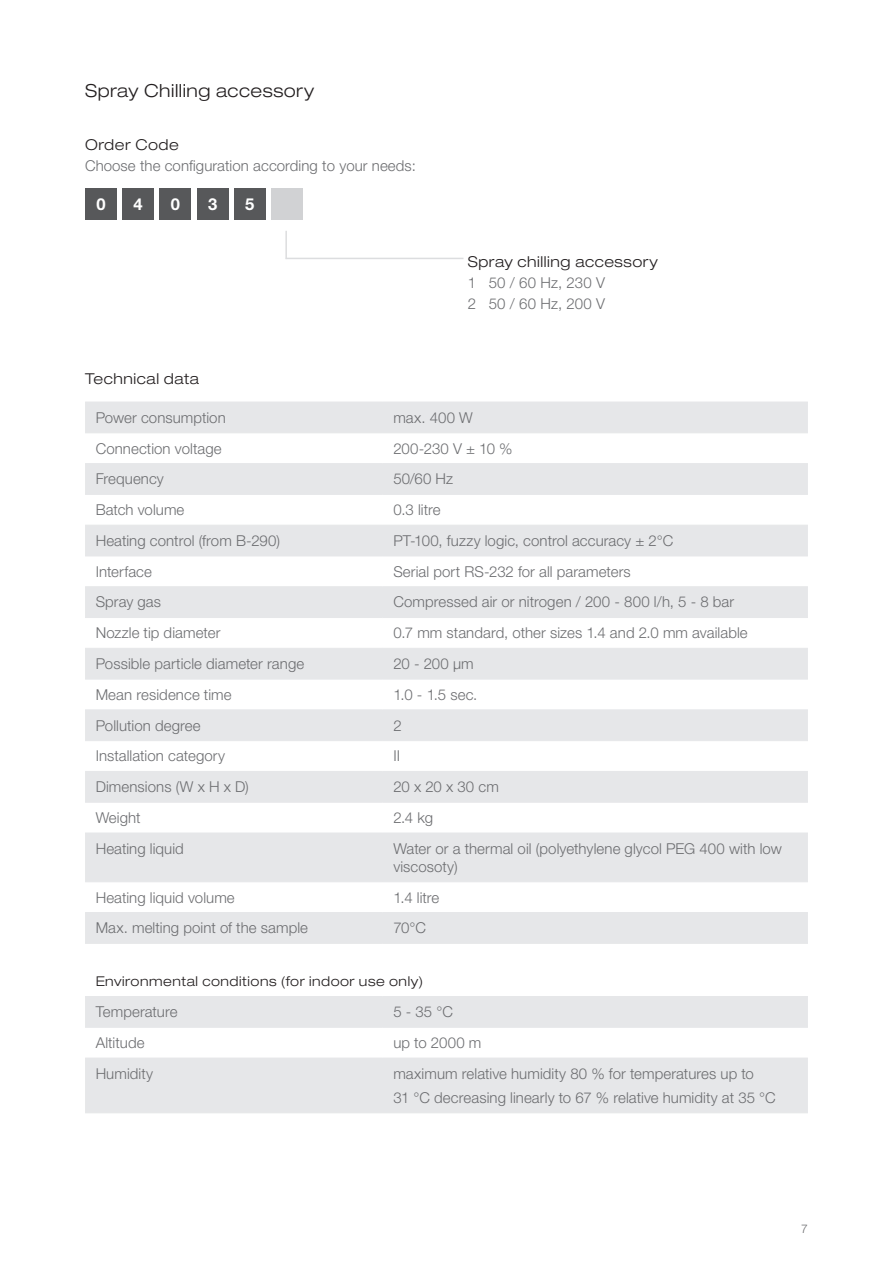
<style>
.page{position:relative;width:893px;height:1263px;background:#fff}
.page>*{position:absolute;margin:0;border:0;box-sizing:border-box;transform-origin:0 0}
.Body_text_left{font:300 expanded 18px "Helvetica Neue LT Std";letter-spacing:.03em;color:#231f20}
.t1{font:700 16.5px "Helvetica Neue LT Std";color:#fff}
.Table_content_left{font:300 15px/18px "Helvetica Neue LT Std";letter-spacing:.005em;color:#6c6d70}
.Body_text_left-2{font:300 15px "Helvetica Neue LT Std";letter-spacing:.005em;color:#6c6d70}
.Title_small{font:300 expanded 15px "Helvetica Neue LT Std";letter-spacing:.035em;color:#231f20}
.Body_text_left-3{font:300 expanded 15px "Helvetica Neue LT Std";letter-spacing:.04em;color:#231f20}
.Table_title_small_2{font:300 expanded 13.5px "Helvetica Neue LT Std";letter-spacing:.04em;color:#231f20}
.t2{font:300 12px "Helvetica Neue LT Std";color:#6c6d70}
</style>
<div class="page">
<div style="left:85px;top:188px;width:32px;height:32px;background:#57585a"></div>
<div style="left:122px;top:188px;width:32px;height:32px;background:#57585a"></div>
<hr style="left:286px;top:258px;width:177px;height:1px;background:#dcdddf">
<div style="left:271px;top:188px;width:32px;height:32px;background:#d1d2d4"></div>
<hr style="left:285px;top:231px;width:2px;height:28px;background:#dcdddf">
<div style="left:159px;top:188px;width:32px;height:32px;background:#57585a"></div>
<div style="left:197px;top:188px;width:32px;height:32px;background:#57585a"></div>
<div style="left:234px;top:188px;width:32px;height:32px;background:#57585a"></div>
<svg style="left:85px;top:403px;width:723px;height:709px;fill:#e6e7e9"></svg>
<hr style="left:85px;top:494px;width:298px;height:1px;background:#e6e7e9">
<hr style="left:85px;top:525px;width:298px;height:1px;background:#e6e7e9">
<hr style="left:85px;top:556px;width:298px;height:1px;background:#e6e7e9">
<hr style="left:85px;top:586px;width:298px;height:1px;background:#e6e7e9">
<hr style="left:85px;top:617px;width:298px;height:1px;background:#e6e7e9">
<hr style="left:85px;top:648px;width:298px;height:1px;background:#e6e7e9">
<hr style="left:85px;top:679px;width:298px;height:1px;background:#e6e7e9">
<hr style="left:85px;top:709px;width:298px;height:1px;background:#e6e7e9">
<hr style="left:85px;top:740px;width:298px;height:1px;background:#e6e7e9">
<hr style="left:85px;top:771px;width:298px;height:1px;background:#e6e7e9">
<hr style="left:85px;top:802px;width:298px;height:1px;background:#e6e7e9">
<hr style="left:383px;top:432px;width:425px;height:1px;background:#e6e7e9">
<hr style="left:85px;top:996px;width:298px;height:1px;background:#e6e7e9">
<hr style="left:383px;top:996px;width:425px;height:1px;background:#e6e7e9">
<hr style="left:383px;top:494px;width:425px;height:1px;background:#e6e7e9">
<hr style="left:383px;top:525px;width:425px;height:1px;background:#e6e7e9">
<hr style="left:383px;top:556px;width:425px;height:1px;background:#e6e7e9">
<hr style="left:383px;top:586px;width:425px;height:1px;background:#e6e7e9">
<hr style="left:383px;top:617px;width:425px;height:1px;background:#e6e7e9">
<hr style="left:383px;top:648px;width:425px;height:1px;background:#e6e7e9">
<hr style="left:383px;top:679px;width:425px;height:1px;background:#e6e7e9">
<hr style="left:383px;top:709px;width:425px;height:1px;background:#e6e7e9">
<hr style="left:383px;top:740px;width:425px;height:1px;background:#e6e7e9">
<hr style="left:383px;top:771px;width:425px;height:1px;background:#e6e7e9">
<hr style="left:383px;top:802px;width:425px;height:1px;background:#e6e7e9">
<hr style="left:85px;top:943px;width:298px;height:1px;background:#e6e7e9">
<hr style="left:383px;top:943px;width:425px;height:1px;background:#e6e7e9">
<hr style="left:85px;top:463px;width:298px;height:1px;background:#e6e7e9">
<hr style="left:383px;top:463px;width:425px;height:1px;background:#e6e7e9">
<hr style="left:85px;top:1027px;width:298px;height:1px;background:#e6e7e9">
<hr style="left:383px;top:1027px;width:425px;height:1px;background:#e6e7e9">
<hr style="left:85px;top:1058px;width:298px;height:1px;background:#e6e7e9">
<hr style="left:383px;top:1058px;width:425px;height:1px;background:#e6e7e9">
<hr style="left:85px;top:881px;width:298px;height:1px;background:#e6e7e9">
<hr style="left:383px;top:881px;width:425px;height:1px;background:#e6e7e9">
<hr style="left:85px;top:912px;width:298px;height:1px;background:#e6e7e9">
<hr style="left:383px;top:912px;width:425px;height:1px;background:#e6e7e9">
<hr style="left:85px;top:833px;width:298px;height:1px;background:#e6e7e9">
<hr style="left:383px;top:833px;width:425px;height:1px;background:#e6e7e9">
<hr style="left:85px;top:1112px;width:298px;height:1px;background:#e6e7e9">
<hr style="left:383px;top:1112px;width:425px;height:1px;background:#e6e7e9">
<hr style="left:85px;top:432px;width:298px;height:1px;background:#e6e7e9">
<hr style="left:85px;top:402px;width:298px;height:1px;background:#e6e7e9">
<hr style="left:383px;top:402px;width:425px;height:1px;background:#e6e7e9">
<p class="Body_text_left" style="left:85px;top:79px;width:231px">Spray Chilling accessory</p>
<p class="Title_small" style="left:85px;top:135px;width:95px">Order Code</p>
<p class="Body_text_left-2" style="left:85px;top:156px;width:332px">Choose the configuration according to your needs:</p>
<p class="t1" style="left:96px;top:194px;width:11px">0</p>
<p class="t1" style="left:134px;top:194px;width:11px">4</p>
<p class="t1" style="left:171px;top:194px;width:11px">0</p>
<p class="t1" style="left:208px;top:194px;width:11px">3</p>
<p class="t1" style="left:245px;top:194px;width:11px">5</p>
<p class="Title_small" style="left:468px;top:252px;width:192px">Spray chilling accessory</p>
<p class="Body_text_left-2" style="left:468px;top:273px;width:139px">1 50 / 60 Hz, 230 V</p>
<p class="Body_text_left-2" style="left:468px;top:295px;width:139px">2 50 / 60 Hz, 200 V</p>
<p class="Body_text_left-3" style="left:85px;top:369px;width:115px">Technical data</p>
<p class="Table_content_left" style="left:96px;top:408px;width:132px">Power consumption</p>
<p class="Table_content_left" style="left:393px;top:408px;width:81px">max. 400 W</p>
<p class="Table_content_left" style="left:96px;top:439px;width:127px">Connection voltage</p>
<p class="Table_content_left" style="left:393px;top:439px;width:121px">200-230 V ± 10 %</p>
<p class="Table_content_left" style="left:96px;top:470px;width:70px">Frequency</p>
<p class="Table_content_left" style="left:393px;top:470px;width:61px">50/60 Hz</p>
<p class="Table_content_left" style="left:96px;top:500px;width:90px">Batch volume</p>
<p class="Table_content_left" style="left:393px;top:500px;width:49px">0.3 litre</p>
<p class="Table_content_left" style="left:96px;top:531px;width:186px">Heating control (from B-290)</p>
<p class="Table_content_left" style="left:393px;top:531px;width:281px">PT-100, fuzzy logic, control accuracy ± 2°C</p>
<p class="Table_content_left" style="left:96px;top:562px;width:58px">Interface</p>
<p class="Table_content_left" style="left:393px;top:562px;width:239px">Serial port RS-232 for all parameters</p>
<p class="Table_content_left" style="left:96px;top:593px;width:67px">Spray gas</p>
<p class="Table_content_left" style="left:393px;top:593px;width:342px">Compressed air or nitrogen / 200 - 800 l/h, 5 - 8 bar</p>
<p class="Table_content_left" style="left:96px;top:624px;width:126px">Nozzle tip diameter</p>
<p class="Table_content_left" style="left:393px;top:624px;width:356px">0.7 mm standard, other sizes 1.4 and 2.0 mm available</p>
<p class="Table_content_left" style="left:96px;top:654px;width:210px">Possible particle diameter range</p>
<p class="Table_content_left" style="left:393px;top:654px;width:82px">20 - 200 μm</p>
<p class="Table_content_left" style="left:96px;top:685px;width:137px">Mean residence time</p>
<p class="Table_content_left" style="left:393px;top:685px;width:86px">1.0 - 1.5 sec.</p>
<p class="Table_content_left" style="left:96px;top:716px;width:107px">Pollution degree</p>
<p class="Table_content_left" style="left:393px;top:716px;width:10px">2</p>
<p class="Table_content_left" style="left:96px;top:747px;width:131px">Installation category</p>
<p class="Table_content_left" style="left:393px;top:747px;width:8px">II</p>
<p class="Table_content_left" style="left:96px;top:777px;width:155px">Dimensions (W x H x D)</p>
<p class="Table_content_left" style="left:393px;top:777px;width:107px">20 x 20 x 30 cm</p>
<p class="Table_content_left" style="left:96px;top:808px;width:47px">Weight</p>
<p class="Table_content_left" style="left:393px;top:808px;width:41px">2.4 kg</p>
<p class="Table_content_left" style="left:96px;top:839px;width:90px">Heating liquid</p>
<p class="Table_content_left" style="left:393px;top:839px;width:390px">Water or a thermal oil (polyethylene glycol PEG 400 with low viscosoty)</p>
<p class="Table_content_left" style="left:96px;top:888px;width:141px">Heating liquid volume</p>
<p class="Table_content_left" style="left:393px;top:888px;width:48px">1.4 litre</p>
<p class="Table_content_left" style="left:96px;top:919px;width:214px">Max. melting point of the sample</p>
<p class="Table_content_left" style="left:393px;top:919px;width:34px">70°C</p>
<p class="Table_title_small_2" style="left:96px;top:973px;width:329px">Environmental conditions (for indoor use only)</p>
<p class="Table_content_left" style="left:96px;top:1002px;width:83px">Temperature</p>
<p class="Table_content_left" style="left:393px;top:1002px;width:61px">5 - 35 °C</p>
<p class="Table_content_left" style="left:96px;top:1033px;width:50px">Altitude</p>
<p class="Table_content_left" style="left:393px;top:1033px;width:90px">up to 2000 m</p>
<p class="Table_content_left" style="left:96px;top:1064px;width:59px">Humidity</p>
<p class="Table_content_left" style="left:393px;top:1064px;width:362px">maximum relative humidity 80 % for temperatures up to</p>
<p class="Table_content_left" style="left:393px;top:1088px;width:384px">31 °C decreasing linearly to 67 % relative humidity at 35 °C</p>
<p class="t2" style="left:801px;top:1222px;width:8px">7</p>
</div>
